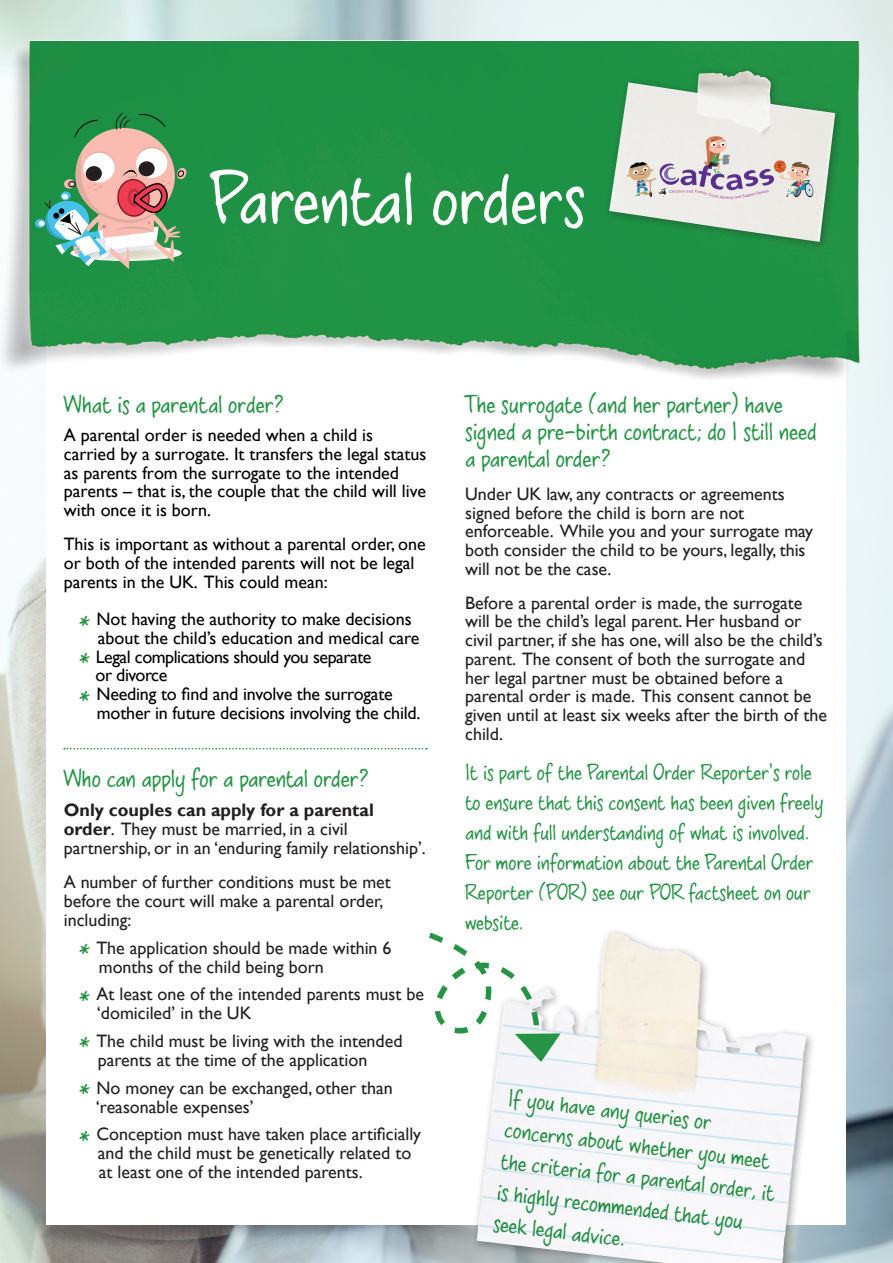
<style>
.page{position:relative;width:893px;height:1263px;background:#fff}
.page>*{position:absolute;margin:0;border:0;box-sizing:border-box;transform-origin:0 0}
.t1{font:70.5px "Crossword Belle";color:#fff}
.Headline{font:24px/27px "Crossword Belle";color:#259545}
.Body_Copy{font:24px "Crossword Belle";color:#259545}
.t2{font:22.5px/31.5px "Crossword Belle";color:#259545}
.t3{font:21px/30px "Crossword Belle";color:#259545}
.Body_Copy-2{font:18px/19px "Gill Sans";color:#231f20}
.Headline-2{font:18px/18.8px "Gill Sans";color:#231f20}
.Headline-3{font:18px/18.8px "Gill Sans";color:#000}
.Headline-4{font:18px "Gill Sans";letter-spacing:-.025em;color:#000}
.s1{font-family:"Crossword Belle";font-size:24px;color:#259545}
.s2{font-weight:700}
</style>
<div class="page">
<img style="left:0;top:0;width:893px;height:1263px">
<div style="left:47px;top:41px;width:799px;height:1184px;background:#fff"></div>
<img style="left:0;top:41px;width:893px;height:366px">
<div style="left:604px;top:65px;width:241px;height:187px;background:#1f9244"></div>
<img style="left:609px;top:71px;width:226px;height:171px">
<img style="left:627px;top:136px;width:186px;height:63px">
<svg style="left:37px;top:113px;width:149px;height:156px"></svg>
<svg style="left:64px;top:748px;width:363px;height:1px"></svg>
<div style="left:471px;top:926px;width:345px;height:337px;background:#231f20;opacity:.4"></div>
<img style="left:566px;top:932px;width:44px;height:104px">
<svg style="left:429px;top:926px;width:137px;height:148px"></svg>
<p class="t1" style="left:209px;top:149px;width:378px">Parental orders</p>
<p class="Headline" style="left:64px;top:391px;width:222px">What is a parental order?</p>
<p class="Headline-3" style="left:64px;top:426px;width:364px">A parental order is needed when a child is carried by a surrogate. It transfers the legal status as parents from the surrogate to the intended parents – that is, the couple that the child will live with once it is born.</p>
<p class="Headline-3" style="left:64px;top:535px;width:363px">This is important as without a parental order, one or both of the intended parents will not be legal parents in the UK. This could mean:</p>
<p class="Headline-3" style="left:79px;top:610px;width:334px"><span class="s1">*</span> Not having the authority to make decisions</p>
<p class="Headline-3" style="left:98px;top:629px;width:323px">about the child’s education and medical care</p>
<p class="Headline-4" style="left:79px;top:646px;width:294px"><span class="s1">*</span> Legal complications should you separate</p>
<p class="Headline-4" style="left:96px;top:665px;width:73px">or divorce</p>
<p class="Headline-3" style="left:79px;top:685px;width:316px"><span class="s1">*</span> Needing to find and involve the surrogate</p>
<p class="Headline-3" style="left:97px;top:704px;width:325px">mother in future decisions involving the child.</p>
<p class="Body_Copy" style="left:64px;top:762px;width:307px">Who can apply for a parental order?</p>
<p class="Body_Copy-2" style="left:64px;top:801px;width:364px"><span class="s2">Only couples can apply for a parental order</span>. They must be married, in a civil partnership, or in an ‘enduring family relationship’.</p>
<p class="Body_Copy-2" style="left:64px;top:873px;width:329px">A number of further conditions must be met before the court will make a parental order, including:</p>
<p class="Body_Copy-2" style="left:99px;top:938px;width:294px;text-indent:-20px"><span class="s1">*</span> The application should be made within 6 months of the child being born</p>
<p class="Body_Copy-2" style="left:97px;top:985px;width:329px;text-indent:-18px"><span class="s1">*</span> At least one of the intended parents must be ‘domiciled’ in the UK</p>
<p class="Body_Copy-2" style="left:98px;top:1032px;width:306px;text-indent:-19px"><span class="s1">*</span> The child must be living with the intended parents at the time of the application</p>
<p class="Body_Copy-2" style="left:96px;top:1078px;width:298px;text-indent:-17px"><span class="s1">*</span> No money can be exchanged, other than ‘reasonable expenses’</p>
<p class="Body_Copy-2" style="left:98px;top:1125px;width:325px;text-indent:-19px"><span class="s1">*</span> Conception must have taken place artificially and the child must be genetically related to at least one of the intended parents.</p>
<p class="Headline" style="left:465px;top:391px;width:353px">The surrogate (and her partner) have signed a pre-birth contract; do I still need a parental order?</p>
<p class="Headline-2" style="left:465px;top:485px;width:349px">Under UK law, any contracts or agreements signed before the child is born are not enforceable. While you and your surrogate may both consider the child to be yours, legally, this will not be the case.</p>
<p class="Headline-2" style="left:465px;top:593px;width:363px">Before a parental order is made, the surrogate will be the child’s legal parent. Her husband or civil partner, if she has one, will also be the child’s parent. The consent of both the surrogate and her legal partner must be obtained before a parental order is made. This consent cannot be given until at least six weeks after the birth of the child.</p>
<p class="t3" style="left:465px;top:758px;width:360px">It is part of the Parental Order Reporter’s role to ensure that this consent has been given freely and with full understanding of what is involved.<br>For more information about the Parental Order Reporter (POR) see our POR factsheet on our website.</p>
<p class="t2" style="left:510px;top:1082px;width:278px;rotate:7deg">If you have any queries or concerns about whether you meet the criteria for a parental order, it is highly recommended that you seek legal advice.</p>
</div>
